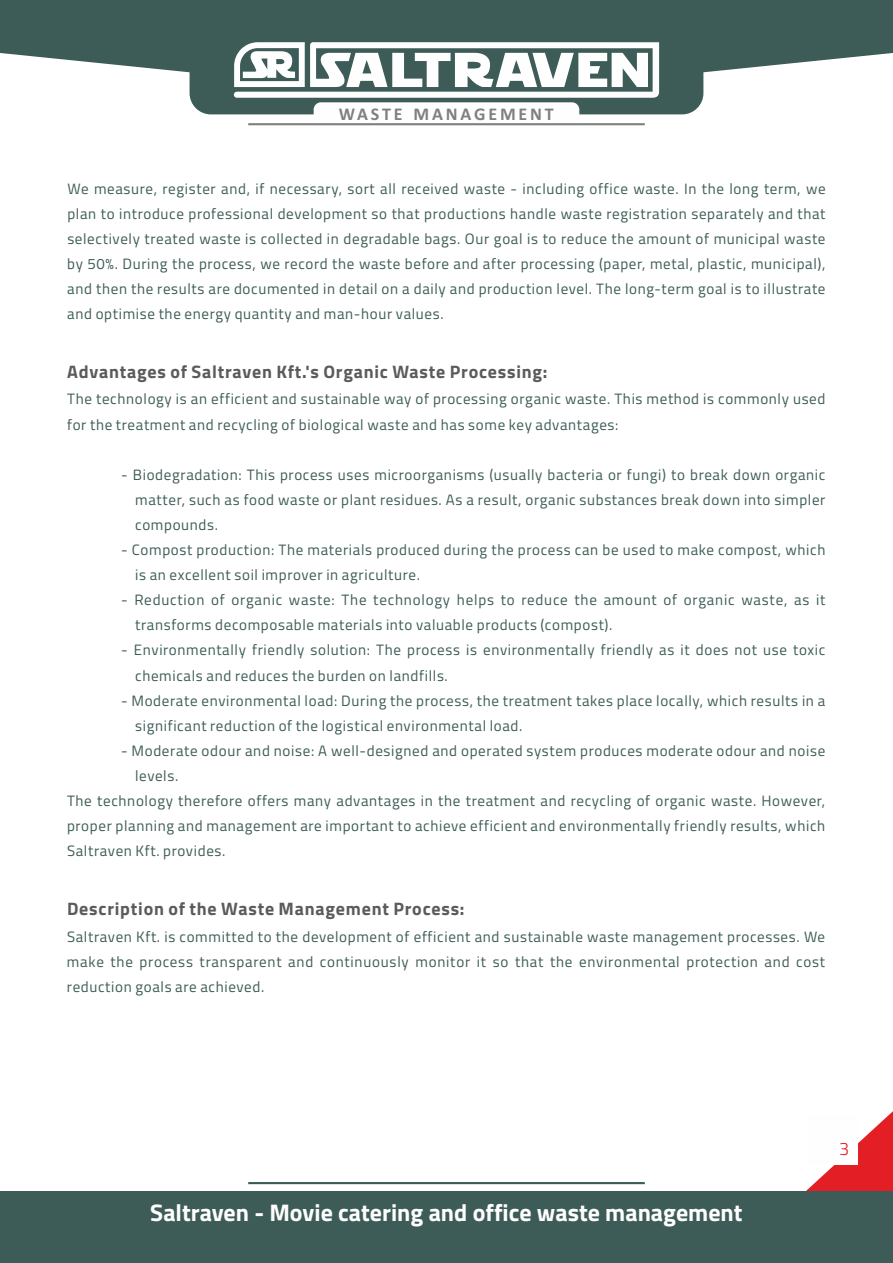
<style>
.page{position:relative;width:893px;height:1263px;background:#fff}
.page>*{position:absolute;margin:0;border:0;box-sizing:border-box;transform-origin:0 0}
.t1{font:700 24px "Titillium Web";color:#fefefe}
.t2{font:700 18px "Titillium Web";letter-spacing:.045em;color:#5b5b5b}
.t3{font:700 18px "Calibri";letter-spacing:.155em;color:#808080}
.t4{font:300 18px "Titillium Web";color:#e31e24}
.t5{font:15px/25px "Titillium Web";letter-spacing:.045em;color:#3d5c57}
</style>
<div class="page">
<svg style="left:806px;top:1111px;width:87px;height:80px"></svg>
<div style="left:808px;top:1115px;width:50px;height:50px;background:#fefefe"></div>
<div style="left:0;top:1191px;width:893px;height:72px;background:#3d5c57"></div>
<svg style="left:0;top:0;width:893px;height:114px;fill:#3d5c57"></svg>
<div style="left:314px;top:102px;width:265px;height:26px;background:#fefefe;border-radius:7px"></div>
<svg style="left:234px;top:42px;width:425px;height:56px"></svg>
<hr style="left:248px;top:123px;width:397px;height:2px;background:#808080">
<hr style="left:248px;top:1182px;width:397px;height:2px;background:#3d5c57">
<p class="t3" style="left:339px;top:106px;width:216px">WASTE MANAGEMENT</p>
<p class="t5" style="left:67px;top:175px;width:760px;text-align:justify">We measure, register and, if necessary, sort all received waste - including office waste. In the long term, we plan to introduce professional development so that productions handle waste registration separately and that selectively treated waste is collected in degradable bags. Our goal is to reduce the amount of municipal waste by 50%. During the process, we record the waste before and after processing (paper, metal, plastic, municipal), and then the results are documented in detail on a daily and production level. The long-term goal is to illustrate and optimise the energy quantity and man-hour values.</p>
<p class="t2" style="left:67px;top:358px;width:482px">Advantages of Saltraven Kft.'s Organic Waste Processing:</p>
<p class="t5" style="left:67px;top:386px;width:760px">The technology is an efficient and sustainable way of processing organic waste. This method is commonly used for the treatment and recycling of biological waste and has some key advantages:</p>
<p class="t5" style="left:135px;top:462px;width:692px;text-align:justify;text-indent:-14px">- Biodegradation: This process uses microorganisms (usually bacteria or fungi) to break down organic matter, such as food waste or plant residues. As a result, organic substances break down into simpler compounds.</p>
<p class="t5" style="left:135px;top:537px;width:692px;text-indent:-14px">- Compost production: The materials produced during the process can be used to make compost, which is an excellent soil improver in agriculture.</p>
<p class="t5" style="left:135px;top:587px;width:692px;text-indent:-14px">- Reduction of organic waste: The technology helps to reduce the amount of organic waste, as it transforms decomposable materials into valuable products (compost).</p>
<p class="t5" style="left:135px;top:637px;width:692px;text-indent:-14px">- Environmentally friendly solution: The process is environmentally friendly as it does not use toxic chemicals and reduces the burden on landfills.</p>
<p class="t5" style="left:135px;top:687px;width:692px;text-indent:-14px">- Moderate environmental load: During the process, the treatment takes place locally, which results in a significant reduction of the logistical environmental load.</p>
<p class="t5" style="left:121px;top:738px;width:706px">- Moderate odour and noise: A well-designed and operated system produces moderate odour and noise</p>
<p class="t5" style="left:135px;top:763px;width:45px">levels.</p>
<p class="t5" style="left:67px;top:788px;width:760px">The technology therefore offers many advantages in the treatment and recycling of organic waste. However,</p>
<p class="t5" style="left:67px;top:813px;width:760px">proper planning and management are important to achieve efficient and environmentally friendly results, which</p>
<p class="t5" style="left:67px;top:838px;width:160px">Saltraven Kft. provides.</p>
<p class="t2" style="left:67px;top:895px;width:399px">Description of the Waste Management Process:</p>
<p class="t5" style="left:67px;top:923px;width:760px;text-align:justify">Saltraven Kft. is committed to the development of efficient and sustainable waste management processes. We make the process transparent and continuously monitor it so that the environmental protection and cost reduction goals are achieved.</p>
<h1 class="t1" style="left:150px;top:1193px;width:594px">Saltraven - Movie catering and office waste management</h1>
<p class="t4" style="left:839px;top:1134px;width:12px">3</p>
</div>
